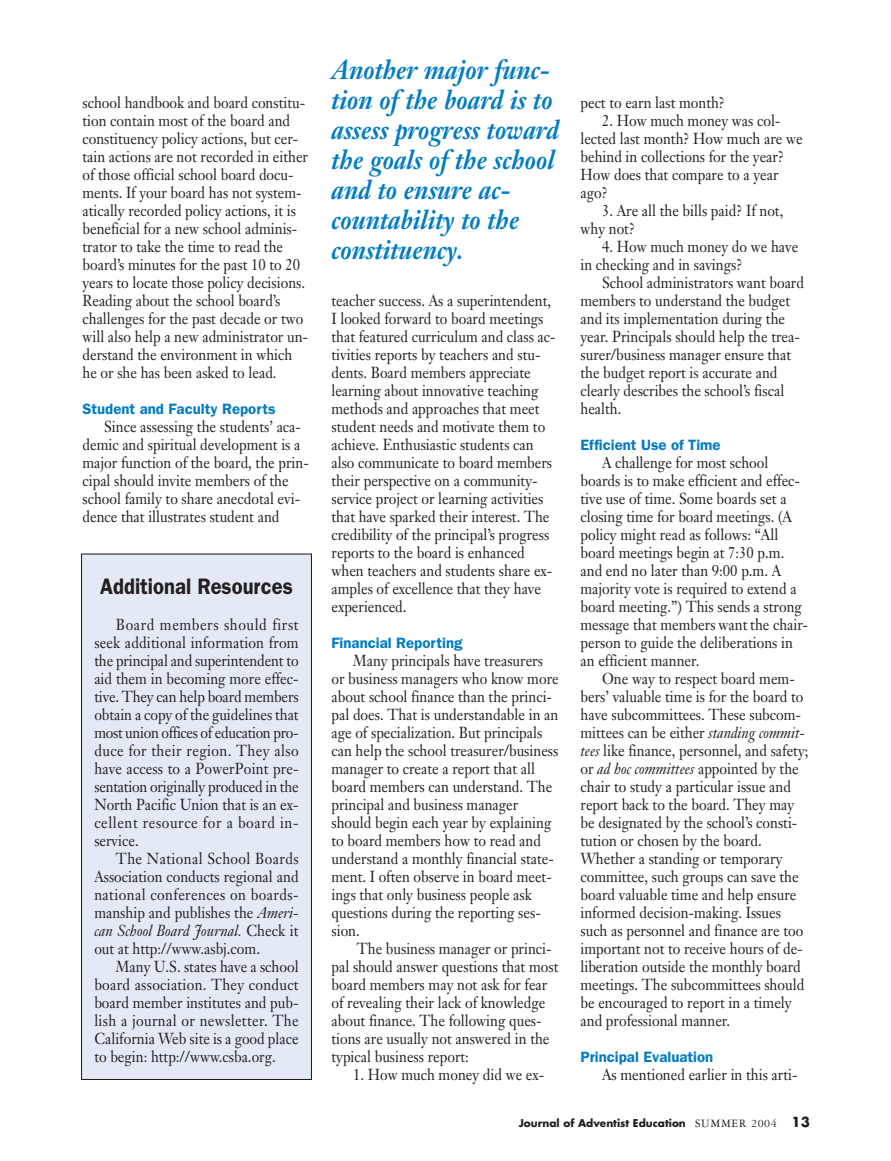
<style>
.page{position:relative;width:891px;height:1161px;background:#fff}
.page>*{position:absolute;margin:0;border:0;box-sizing:border-box;transform-origin:0 0}
.t1{font:italic 700 27px/30px "Janson Text";color:#007cc3;scale:.9 1}
.t2{font:600 22.5px "Franklin Gothic";color:#231f1f;scale:.9 1}
.t3{font:15.75px/18px "Janson Text";color:#231f1f;scale:.9 1}
.t4{font:600 15px "Franklin Gothic";color:#007cc3}
.t5{font:700 10.5px "Futura";color:#231f1f}
.s1{font-style:italic}
.s2{font-family:"Garamond Three";font-weight:400;font-size:12px}
.s3{font-size:13.5px}
</style>
<div class="page">
<div style="left:81px;top:553px;width:231px;height:527px;background:#e3eaf6"></div>
<p class="t3" style="left:82px;top:95px;width:252px">school handbook and board constitu&shy;tion contain most of the board and constituency policy actions, but cer&shy;tain actions are not recorded in either of those official school board docu&shy;ments. If your board has not system&shy;atically recorded policy actions, it is beneficial for a new school adminis&shy;trator to take the time to read the board’s minutes for the past 10 to 20 years to locate those policy decisions.<br>Reading about the school board’s challenges for the past decade or two will also help a new administrator un&shy;derstand the environment in which he or she has been asked to lead.</p>
<p class="t4" style="left:82px;top:404px;width:195px">Student and Faculty Reports</p>
<p class="t3" style="left:83px;top:419px;width:253px;text-indent:22px">Since assessing the students’ aca&shy;demic and spiritual development is a major function of the board, the prin&shy;cipal should invite members of the school family to share anecdotal evi&shy;dence that illustrates student and</p>
<h2 class="t2" style="left:100px;top:579px;width:216px">Additional Resources</h2>
<p class="t3" style="left:94px;top:617px;width:229px;text-align:justify;text-indent:22px">Board members should first seek additional information from the principal and superintendent to aid them in becoming more effec&shy;tive. They can help board members obtain a copy of the guidelines that most union offices of education pro&shy;duce for their region. They also have access to a PowerPoint pre&shy;sentation originally produced in the North Pacific Union that is an ex&shy;cellent resource for a board in&shy;service.</p>
<p class="t3" style="left:94px;top:851px;width:229px;text-align:justify;text-indent:22px">The National School Boards Association conducts regional and national conferences on boards&shy;manship and publishes the <span class="s1">Ameri&shy;can School Board Journal.</span> Check it out at http://www.asbj.com.</p>
<p class="t3" style="left:94px;top:959px;width:229px;text-align:justify;text-indent:22px">Many U.S. states have a school board association. They conduct board member institutes and pub&shy;lish a journal or newsletter. The California Web site is a good place to begin: http://www.csba.org.</p>
<h1 class="t1" style="left:332px;top:58px;width:254px">Another major func&shy;tion of the board is to assess progress toward the goals of the school and to ensure ac&shy;countability to the constituency.</h1>
<p class="t3" style="left:332px;top:293px;width:251px">teacher success. As a superintendent, I looked forward to board meetings that featured curriculum and class ac&shy;tivities reports by teachers and stu&shy;dents. Board members appreciate learning about innovative teaching methods and approaches that meet student needs and motivate them to achieve. Enthusiastic students can also communicate to board members their perspective on a community&shy;service project or learning activities that have sparked their interest. The credibility of the principal’s progress reports to the board is enhanced when teachers and students share ex&shy;amples of excellence that they have experienced.</p>
<p class="t4" style="left:332px;top:638px;width:133px">Financial Reporting</p>
<p class="t3" style="left:332px;top:653px;width:254px;text-indent:22px">Many principals have treasurers or business managers who know more about school finance than the princi&shy;pal does. That is understandable in an age of specialization. But principals can help the school treasurer/business manager to create a report that all board members can understand. The principal and business manager should begin each year by explaining to board members how to read and understand a monthly financial state&shy;ment. I often observe in board meet&shy;ings that only business people ask questions during the reporting ses&shy;sion.</p>
<p class="t3" style="left:332px;top:941px;width:254px;text-indent:25px">The business manager or princi&shy;pal should answer questions that most board members may not ask for fear of revealing their lack of knowledge about finance. The following ques&shy;tions are usually not answered in the typical business report:</p>
<p class="t3" style="left:353px;top:1067px;width:214px">1. How much money did we ex-</p>
<p class="t3" style="left:580px;top:95px;width:162px">pect to earn last month?</p>
<p class="t3" style="left:580px;top:113px;width:248px;text-indent:22px">2. How much money was col&shy;lected last month? How much are we behind in collections for the year?<br>How does that compare to a year ago?</p>
<p class="t3" style="left:580px;top:203px;width:227px;text-indent:22px">3. Are all the bills paid? If not, why not?</p>
<p class="t3" style="left:580px;top:239px;width:244px;text-indent:22px">4. How much money do we have in checking and in savings?</p>
<p class="t3" style="left:580px;top:275px;width:250px;text-indent:22px">School administrators want board members to understand the budget and its implementation during the year. Principals should help the trea&shy;surer/business manager ensure that the budget report is accurate and clearly describes the school’s fiscal health.</p>
<p class="t4" style="left:580px;top:440px;width:142px">Efficient Use of Time</p>
<p class="t3" style="left:581px;top:455px;width:254px;text-indent:22px">A challenge for most school boards is to make efficient and effec&shy;tive use of time. Some boards set a closing time for board meetings. (A policy might read as follows: “All board meetings begin at 7:30 p.m. and end no later than 9:00 p.m. A majority vote is required to extend a board meeting.”) This sends a strong message that members want the chair&shy;person to guide the deliberations in an efficient manner.</p>
<p class="t3" style="left:581px;top:671px;width:255px;text-indent:22px">One way to respect board mem&shy;bers’ valuable time is for the board to have subcommittees. These subcom&shy;mittees can be either <span class="s1">standing commit&shy;tees</span> like finance, personnel, and safety; or <span class="s1">ad hoc committees</span> appointed by the chair to study a particular issue and report back to the board. They may be designated by the school’s consti&shy;tution or chosen by the board.<br>Whether a standing or temporary committee, such groups can save the board valuable time and help ensure informed decision-making. Issues such as personnel and finance are too important not to receive hours of de&shy;liberation outside the monthly board meetings. The subcommittees should be encouraged to report in a timely and professional manner.</p>
<p class="t4" style="left:580px;top:1052px;width:134px">Principal Evaluation</p>
<p class="t3" style="left:602px;top:1067px;width:219px">As mentioned earlier in this arti-</p>
<p class="t5" style="left:519px;top:1118px;width:293px">Journal of Adventist Education <span class="s2">SUMMER 2004</span> <span class="s3">13</span></p>
</div>
